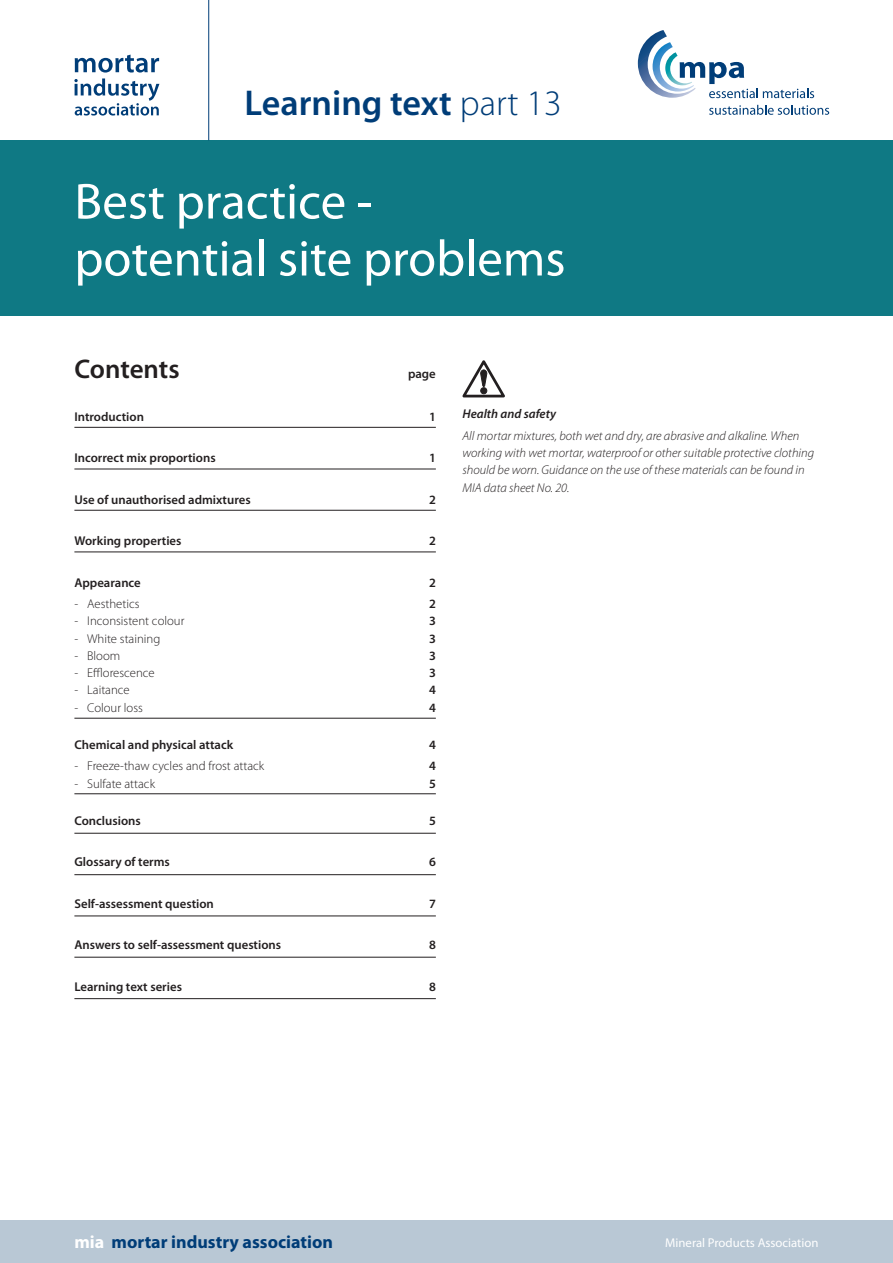
<style>
.page{position:relative;width:893px;height:1263px;background:#fff}
.page>*{position:absolute;margin:0;border:0;box-sizing:border-box;transform-origin:0 0}
.t1{font:51px/57px "Myriad Pro";color:#fff}
.t2{font:600 36px "Myriad Pro";color:#003d78}
.t3{font:600 27px "Myriad Pro";letter-spacing:-.005em;color:#231f20}
.t4{font:700 18px "Myriad Pro";color:#003d78}
.t5{font:600 12.75px "Myriad Pro";color:#231f20}
.t6{font:italic 300 12.75px/17.2px "Myriad Pro";color:#231f20}
.t7{font:300 12.75px "Myriad Pro";color:#231f20}
.t8{font:12.75px "Myriad Pro";color:#fff}
.t9{font:italic 600 12.75px "Myriad Pro";color:#231f20}
.s1{font-weight:300}
.s2{color:#fff}
</style>
<div class="page">
<svg style="left:638px;top:30px;width:176px;height:68px"></svg>
<svg style="left:709px;top:105px;width:120px;height:10px"></svg>
<svg style="left:74px;top:55px;width:85px;height:61px"></svg>
<div style="left:0;top:140px;width:893px;height:175px;background:#0f7984"></div>
<div style="left:0;top:1220px;width:893px;height:43px;background:#b9c8d5"></div>
<hr style="left:208px;top:0;width:1px;height:140px;background:#003d78">
<hr style="left:74px;top:427px;width:362px;height:1px;background:#231f20">
<hr style="left:74px;top:469px;width:362px;height:1px;background:#231f20">
<hr style="left:74px;top:510px;width:362px;height:1px;background:#231f20">
<hr style="left:74px;top:551px;width:362px;height:1px;background:#231f20">
<hr style="left:74px;top:718px;width:362px;height:1px;background:#231f20">
<hr style="left:74px;top:793px;width:362px;height:1px;background:#231f20">
<hr style="left:74px;top:833px;width:362px;height:1px;background:#231f20">
<hr style="left:74px;top:874px;width:362px;height:1px;background:#231f20">
<hr style="left:74px;top:915px;width:362px;height:1px;background:#231f20">
<hr style="left:74px;top:957px;width:362px;height:1px;background:#231f20">
<svg style="left:462px;top:360px;width:43px;height:37px"></svg>
<hr style="left:74px;top:998px;width:362px;height:1px;background:#231f20">
<h2 class="t2" style="left:244px;top:80px;width:319px">Learning text <span class="s1">part 13</span></h2>
<h1 class="t1" style="left:74px;top:172px;width:493px">Best practice - potential site problems</h1>
<h3 class="t3" style="left:74px;top:352px;width:107px">Contents</h3>
<p class="t5" style="left:408px;top:366px;width:29px">page</p>
<p class="t5" style="left:74px;top:408px;width:71px">Introduction</p>
<p class="t5" style="left:429px;top:408px;width:8px">1</p>
<p class="t5" style="left:74px;top:450px;width:143px">Incorrect mix proportions</p>
<p class="t5" style="left:429px;top:450px;width:8px">1</p>
<p class="t5" style="left:74px;top:491px;width:178px">Use of unauthorised admixtures</p>
<p class="t5" style="left:429px;top:491px;width:8px">2</p>
<p class="t5" style="left:74px;top:533px;width:109px">Working properties</p>
<p class="t5" style="left:429px;top:533px;width:8px">2</p>
<p class="t5" style="left:74px;top:574px;width:68px">Appearance</p>
<p class="t5" style="left:429px;top:574px;width:8px">2</p>
<p class="t7" style="left:74px;top:597px;width:67px">- Aesthetics</p>
<p class="t5" style="left:429px;top:596px;width:8px">2</p>
<p class="t7" style="left:74px;top:614px;width:112px">- Inconsistent colour</p>
<p class="t5" style="left:429px;top:613px;width:8px">3</p>
<p class="t7" style="left:74px;top:631px;width:87px">- White staining</p>
<p class="t5" style="left:429px;top:630px;width:8px">3</p>
<p class="t7" style="left:74px;top:649px;width:47px">- Bloom</p>
<p class="t5" style="left:429px;top:647px;width:8px">3</p>
<p class="t7" style="left:74px;top:666px;width:82px">- Efflorescence</p>
<p class="t5" style="left:429px;top:665px;width:8px">3</p>
<p class="t7" style="left:74px;top:683px;width:57px">- Laitance</p>
<p class="t5" style="left:429px;top:682px;width:8px">4</p>
<p class="t7" style="left:74px;top:700px;width:70px">- Colour loss</p>
<p class="t5" style="left:429px;top:699px;width:8px">4</p>
<p class="t5" style="left:74px;top:736px;width:160px">Chemical and physical attack</p>
<p class="t5" style="left:429px;top:736px;width:8px">4</p>
<p class="t7" style="left:74px;top:759px;width:191px">- Freeze-thaw cycles and frost attack</p>
<p class="t5" style="left:429px;top:758px;width:8px">4</p>
<p class="t7" style="left:74px;top:776px;width:82px">- Sulfate attack</p>
<p class="t5" style="left:429px;top:775px;width:8px">5</p>
<p class="t5" style="left:74px;top:812px;width:68px">Conclusions</p>
<p class="t5" style="left:429px;top:812px;width:8px">5</p>
<p class="t5" style="left:74px;top:854px;width:97px">Glossary of terms</p>
<p class="t5" style="left:429px;top:854px;width:8px">6</p>
<p class="t5" style="left:74px;top:895px;width:141px">Self-assessment question</p>
<p class="t5" style="left:429px;top:895px;width:8px">7</p>
<p class="t5" style="left:74px;top:937px;width:208px">Answers to self-assessment questions</p>
<p class="t5" style="left:429px;top:937px;width:8px">8</p>
<p class="t5" style="left:74px;top:978px;width:109px">Learning text series</p>
<p class="t5" style="left:429px;top:978px;width:8px">8</p>
<p class="t9" style="left:462px;top:406px;width:95px">Health and safety</p>
<p class="t6" style="left:462px;top:427px;width:353px">All mortar mixtures, both wet and dry, are abrasive and alkaline. When working with wet mortar, waterproof or other suitable protective clothing should be worn. Guidance on the use of these materials can be found in MIA data sheet No. 20.</p>
<h3 class="t4" style="left:74px;top:1231px;width:260px"><span class="s2">mia</span> mortar industry association</h3>
<p class="t8" style="left:665px;top:1234px;width:155px">Mineral Products Association</p>
</div>
